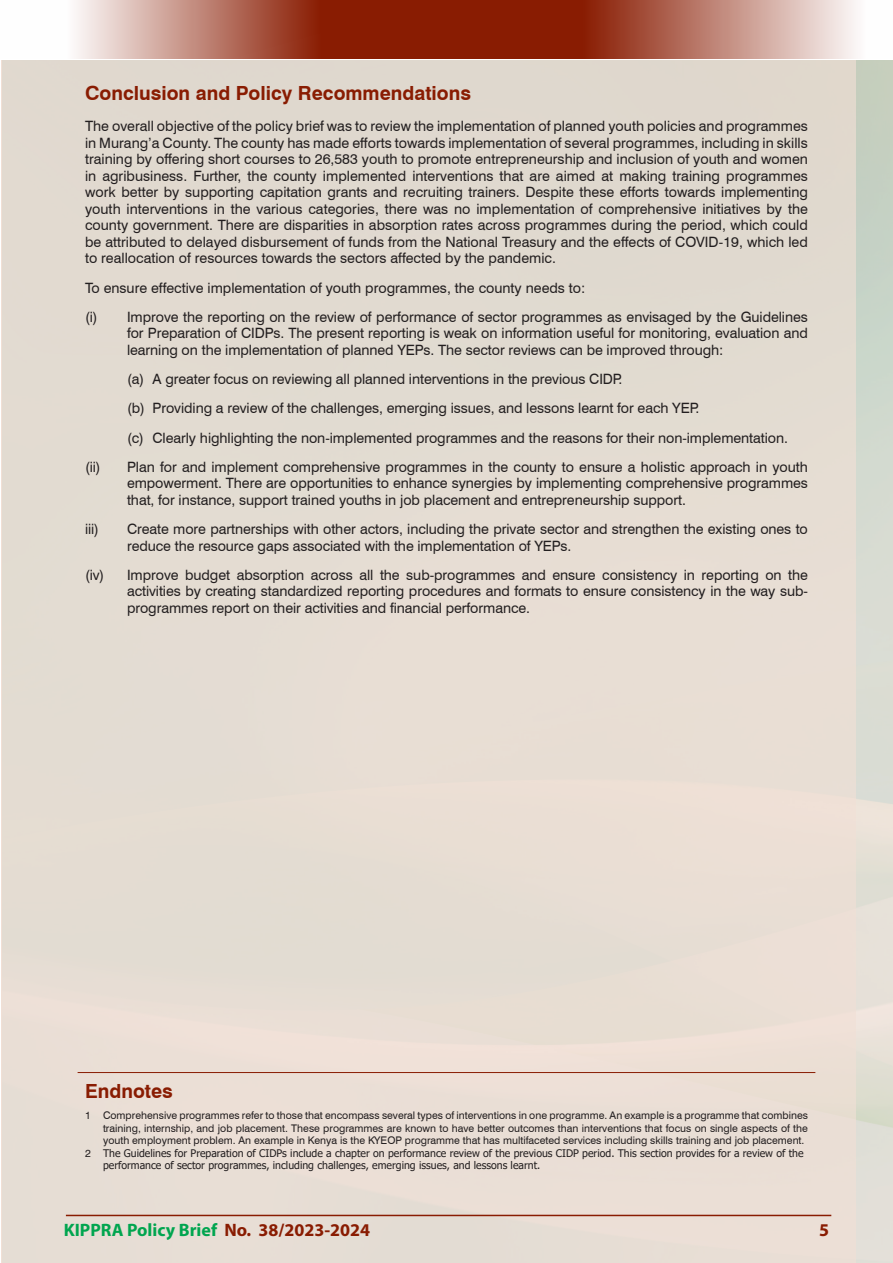
<style>
.page{position:relative;width:893px;height:1263px;background:#fff}
.page>*{position:absolute;margin:0;border:0;box-sizing:border-box;transform-origin:0 0}
.t1{font:700 19.5px "Swiss 721 BT";color:#891c02}
.t2{font:700 18px "Myriad Pro";color:#00a54f}
.t3{font:700 18px "Myriad Pro";color:#891c02}
.t4{font:14.25px/16.5px "Swiss 721 BT";letter-spacing:-.005em;color:#231f20}
.t5{font:10.5px/12.6px "Swiss 721 BT";color:#231f20;text-align:justify}
.t6{font:10.5px/12.6px "Tahoma";color:#231f20}
.s1{font-family:"Swiss 721 BT"}
.s2{color:#891c02}
</style>
<div class="page">
<hr style="left:66px;top:1215px;width:765px;height:1px;background:#891c02">
<hr style="left:0;top:0;width:1px;height:59px;background:#891c02">
<svg style="left:69px;top:0;width:388px;height:59px;background:#ae6452"></svg>
<svg style="left:457px;top:0;width:407px;height:59px;background:#b16958"></svg>
<hr style="left:78px;top:1072px;width:737px;height:1px;background:#891c02">
<h1 class="t1" style="left:85px;top:81px;width:388px">Conclusion and Policy Recommendations</h1>
<p class="t4" style="left:85px;top:118px;width:724px;text-align:justify">The overall objective of the policy brief was to review the implementation of planned youth policies and programmes in Murang’a County. The county has made efforts towards implementation of several programmes, including in skills training by offering short courses to 26,583 youth to promote entrepreneurship and inclusion of youth and women in agribusiness. Further, the county implemented interventions that are aimed at making training programmes work better by supporting capitation grants and recruiting trainers. Despite these efforts towards implementing youth interventions in the various categories, there was no implementation of comprehensive initiatives by the county government. There are disparities in absorption rates across programmes during the period, which could be attributed to delayed disbursement of funds from the National Treasury and the effects of COVID-19, which led to reallocation of resources towards the sectors affected by the pandemic.</p>
<p class="t4" style="left:85px;top:273px;width:724px;line-height:29.2px">To ensure effective implementation of youth programmes, the county needs to:<br>(i) Improve the reporting on the review of performance of sector programmes as envisaged by the Guidelines</p>
<p class="t4" style="left:127px;top:325px;width:682px">for Preparation of CIDPs. The present reporting is weak on information useful for monitoring, evaluation and learning on the implementation of planned YEPs. The sector reviews can be improved through:</p>
<p class="t4" style="left:127px;top:371px;width:497px">(a) A greater focus on reviewing all planned interventions in the previous CIDP.</p>
<p class="t4" style="left:127px;top:400px;width:574px">(b) Providing a review of the challenges, emerging issues, and lessons learnt for each YEP.</p>
<p class="t4" style="left:127px;top:429px;width:662px">(c) Clearly highlighting the non-implemented programmes and the reasons for their non-implementation.</p>
<p class="t4" style="left:85px;top:458px;width:724px">(ii) Plan for and implement comprehensive programmes in the county to ensure a holistic approach in youth</p>
<p class="t4" style="left:127px;top:475px;width:682px">empowerment. There are opportunities to enhance synergies by implementing comprehensive programmes that, for instance, support trained youths in job placement and entrepreneurship support.</p>
<p class="t4" style="left:85px;top:521px;width:16px">iii)</p>
<p class="t4" style="left:127px;top:521px;width:682px">Create more partnerships with other actors, including the private sector and strengthen the existing ones to reduce the resource gaps associated with the implementation of YEPs.</p>
<p class="t4" style="left:127px;top:566px;width:682px;text-align:justify;text-indent:-42px">(iv) Improve budget absorption across all the sub-programmes and ensure consistency in reporting on the activities by creating standardized reporting procedures and formats to ensure consistency in the way sub&shy;programmes report on their activities and financial performance.</p>
<h1 class="t1" style="left:85px;top:1079px;width:89px">Endnotes</h1>
<p class="t5" style="left:103px;top:1109px;width:706px;text-indent:-18px">1 Comprehensive programmes refer to those that encompass several types of interventions in one programme. An example is a programme that combines training, internship, and job placement. These programmes are known to have better outcomes than interventions that focus on single aspects of the youth employment problem. An example in Kenya is the KYEOP programme that has multifaceted services including skills training and job placement.</p>
<p class="t6" style="left:103px;top:1147px;width:702px;text-indent:-18px"><span class="s1">2</span> The Guidelines for Preparation of CIDPs include a chapter on performance review of the previous CIDP period. This section provides for a review of the performance of sector programmes, including challenges, emerging issues, and lessons learnt.</p>
<p class="t2" style="left:64px;top:1218px;width:308px">KIPPRA Policy Brief <span class="s2">No. 38/2023-2024</span></p>
<p class="t3" style="left:819px;top:1218px;width:11px">5</p>
</div>
